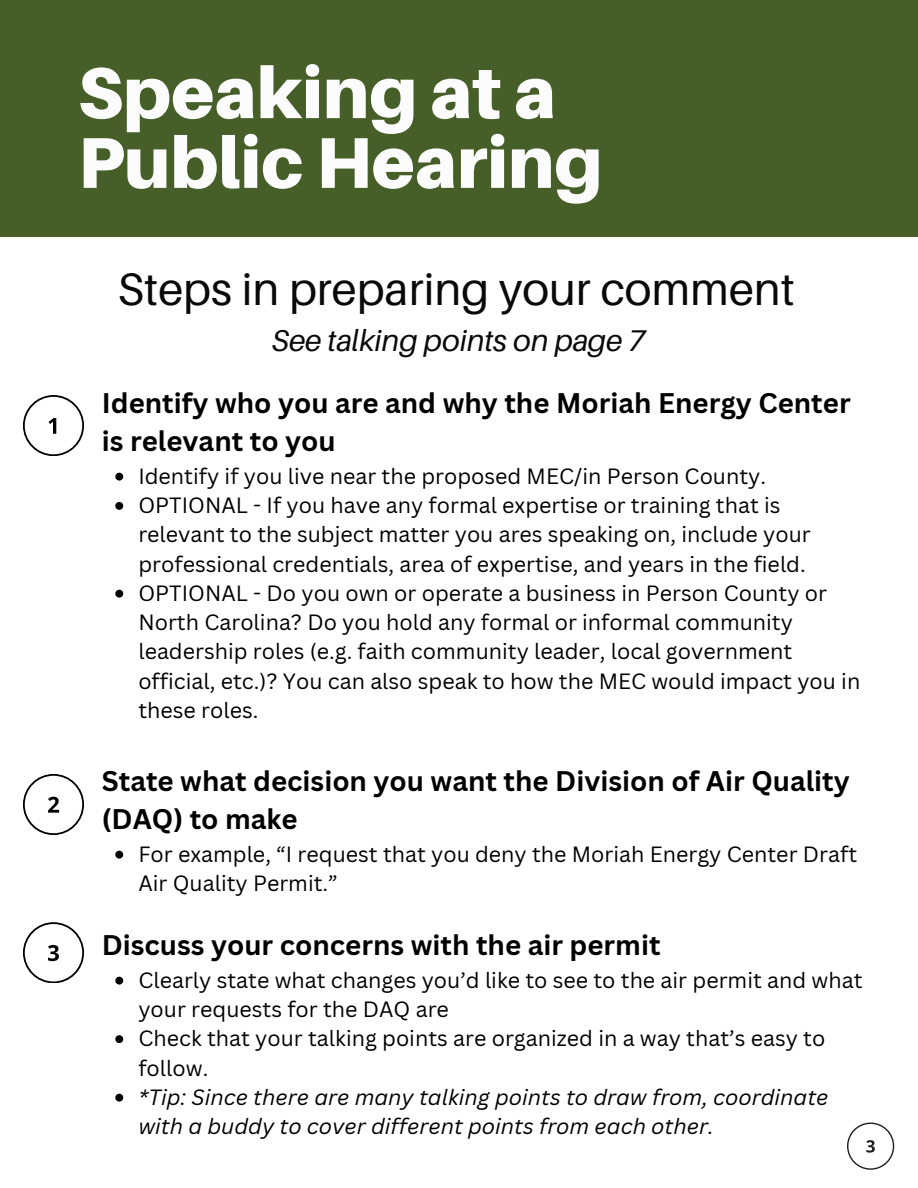
<style>
.page{position:relative;width:918px;height:1188px;background:#fff}
.page>*{position:absolute;margin:0;border:0;box-sizing:border-box;transform-origin:0 0}
.t1{font:900 72px/69.8px "Aileron";color:#fcfcfc}
.t2{font:45.45px "Aileron";color:#090908}
.t3{font:italic 30px "Aileron";color:#090908}
.t4{font:700 27.6px/38.2px "Canva Sans";color:#000}
.t5{font:21.45px/29.2px "Canva Sans";color:#000}
.t6{font:italic 21.45px/29.2px "Canva Sans";color:#000}
</style>
<div class="page">
<div style="left:0;top:0;width:918px;height:236px;background:#465e28"></div>
<svg style="left:115px;top:473px;width:8px;height:8px"></svg>
<svg style="left:115px;top:502px;width:8px;height:8px"></svg>
<svg style="left:115px;top:590px;width:8px;height:8px"></svg>
<svg style="left:115px;top:851px;width:8px;height:8px"></svg>
<svg style="left:115px;top:977px;width:8px;height:8px"></svg>
<svg style="left:115px;top:1035px;width:8px;height:8px"></svg>
<svg style="left:115px;top:1094px;width:8px;height:8px"></svg>
<svg style="left:23px;top:395px;width:61px;height:61px"></svg>
<svg style="left:23px;top:774px;width:61px;height:61px"></svg>
<svg style="left:23px;top:922px;width:61px;height:61px"></svg>
<svg style="left:847px;top:1123px;width:47px;height:47px"></svg>
<h3 class="t1" style="left:78px;top:57px;width:526px">Speaking at a<br>Public Hearing</h3>
<h1 class="t2" style="left:118px;top:261px;width:679px">Steps in preparing your comment</h1>
<h1 class="t3" style="left:272px;top:322px;width:375px">See talking points on page 7</h1>
<h2 class="t4" style="left:102px;top:383px;width:750px">Identify who you are and why the Moriah Energy Center is relevant to you</h2>
<p class="t5" style="left:138px;top:461px;width:629px">Identify if you live near the proposed MEC/in Person County.</p>
<p class="t5" style="left:138px;top:490px;width:674px">OPTIONAL - If you have any formal expertise or training that is relevant to the subject matter you ares speaking on, include your professional credentials, area of expertise, and years in the field.</p>
<p class="t5" style="left:138px;top:578px;width:724px">OPTIONAL - Do you own or operate a business in Person County or North Carolina? Do you hold any formal or informal community leadership roles (e.g. faith community leader, local government official, etc.)? You can also speak to how the MEC would impact you in these roles.</p>
<p class="t4" style="left:102px;top:761px;width:750px">State what decision you want the Division of Air Quality (DAQ) to make</p>
<p class="t5" style="left:138px;top:839px;width:720px">For example, “I request that you deny the Moriah Energy Center Draft<br>Air Quality Permit.”</p>
<p class="t4" style="left:102px;top:925px;width:560px">Discuss your concerns with the air permit</p>
<p class="t5" style="left:138px;top:965px;width:726px">Clearly state what changes you’d like to see to the air permit and what your requests for the DAQ are</p>
<h3 class="t5" style="left:138px;top:1023px;width:689px">Check that your talking points are organized in a way that’s easy to follow.</h3>
<p class="t6" style="left:138px;top:1082px;width:692px">*Tip: Since there are many talking points to draw from, coordinate with a buddy to cover different points from each other.</p>
</div>
